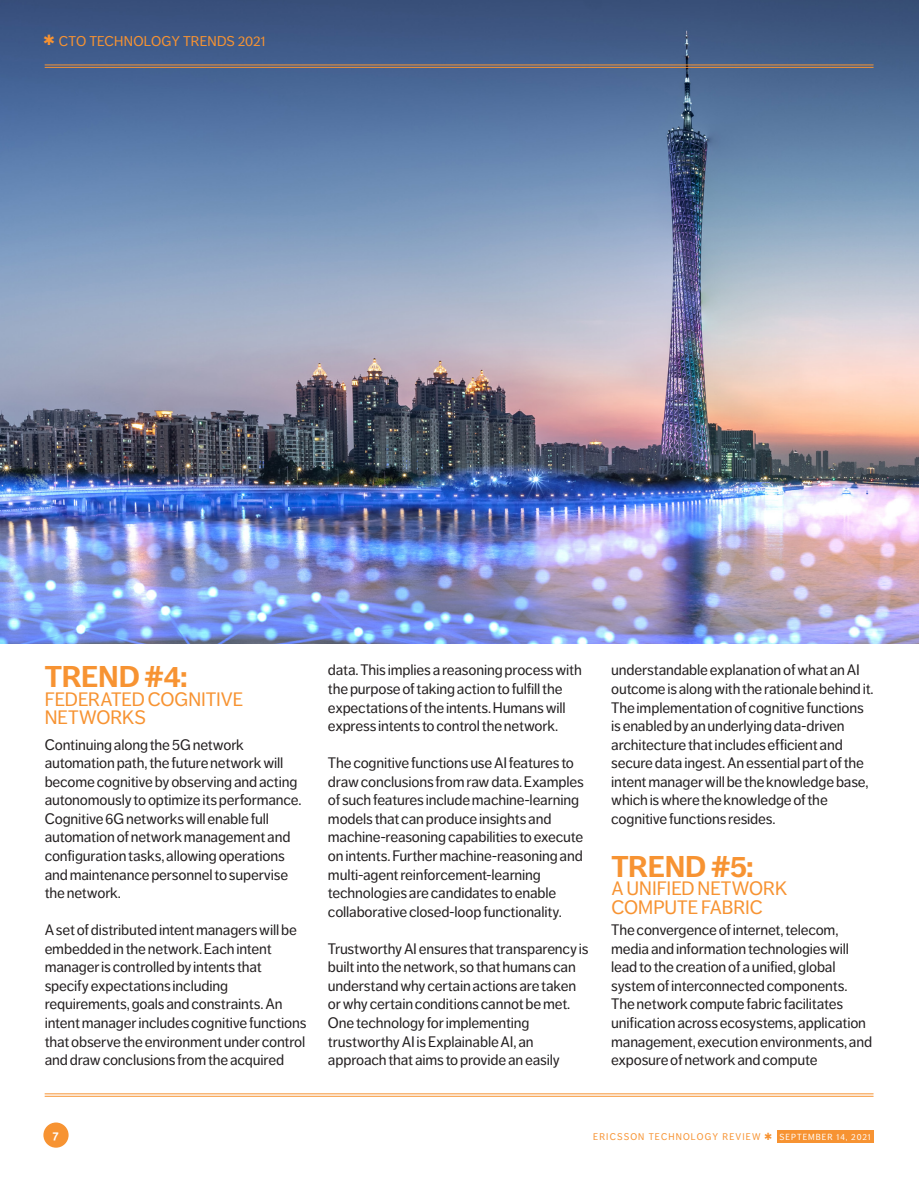
<style>
.page{position:relative;width:919px;height:1191px;background:#fff}
.page>*{position:absolute;margin:0;border:0;box-sizing:border-box;transform-origin:0 0}
.TechTrend_2018_-_Rub{font:700 29.75px "Dagny OT";letter-spacing:-.01em;color:#f79332}
.TechTrend_2018_-_Rub-2{font:19.25px/18.6px "Dagny OT";letter-spacing:-.005em;color:#f79332}
.TechTrend_2018_-_Brö{font:15.05px/18.6px "Dagny OT";letter-spacing:-.01em;color:#231f20}
.t1{font:14px "Dagny OT";letter-spacing:.01em;color:#f79332}
.t2{font:700 11.9px "Dagny OT";color:#fff;scale:.96 1}
.t3{font:9.62px "Dagny OT";letter-spacing:.12em;color:#f79332;scale:.96 1}
.s1{font-size:8.75px;color:#fff}
</style>
<div class="page">
<img style="left:0;top:0;width:918px;height:643px">
<div style="left:43px;top:1122px;width:26px;height:25px;background:#f79332;border-radius:50%"></div>
<div style="left:777px;top:1130px;width:96px;height:13px;background:#f79332"></div>
<hr style="left:45px;top:64px;width:828px;height:1px;background:#f79332">
<hr style="left:45px;top:67px;width:828px;height:1px;background:#f79332">
<hr style="left:45px;top:1093px;width:828px;height:1px;background:#f79332">
<hr style="left:45px;top:1095px;width:828px;height:1px;background:#f79332">
<p class="t1" style="left:43px;top:33px;width:223px">✱ CTO TECHNOLOGY TRENDS 2021</p>
<p class="TechTrend_2018_-_Rub" style="left:45px;top:659px;width:144px">TREND #4:</p>
<p class="TechTrend_2018_-_Rub-2" style="left:45px;top:689px;width:200px">FEDERATED COGNITIVE<br>NETWORKS</p>
<p class="TechTrend_2018_-_Brö" style="left:45px;top:735px;width:258px">Continuing along the 5G network automation path, the future network will become cognitive by observing and acting autonomously to optimize its performance.<br>Cognitive 6G networks will enable full automation of network management and configuration tasks, allowing operations and maintenance personnel to supervise the network.</p>
<p class="TechTrend_2018_-_Brö" style="left:45px;top:920px;width:263px">A set of distributed intent managers will be embedded in the network. Each intent manager is controlled by intents that specify expectations including requirements, goals and constraints. An intent manager includes cognitive functions that observe the environment under control and draw conclusions from the acquired</p>
<p class="TechTrend_2018_-_Brö" style="left:328px;top:661px;width:255px">data. This implies a reasoning process with the purpose of taking action to fulfill the expectations of the intents. Humans will express intents to control the network.</p>
<p class="TechTrend_2018_-_Brö" style="left:328px;top:754px;width:257px">The cognitive functions use AI features to draw conclusions from raw data. Examples of such features include machine-learning models that can produce insights and machine-reasoning capabilities to execute on intents. Further machine-reasoning and multi-agent reinforcement-learning technologies are candidates to enable collaborative closed-loop functionality.</p>
<p class="TechTrend_2018_-_Brö" style="left:328px;top:939px;width:262px">Trustworthy AI ensures that transparency is built into the network, so that humans can understand why certain actions are taken or why certain conditions cannot be met.<br>One technology for implementing trustworthy AI is Explainable AI, an approach that aims to provide an easily</p>
<p class="TechTrend_2018_-_Brö" style="left:611px;top:661px;width:264px">understandable explanation of what an AI outcome is along with the rationale behind it.</p>
<p class="TechTrend_2018_-_Brö" style="left:611px;top:698px;width:259px">The implementation of cognitive functions is enabled by an underlying data-driven architecture that includes efficient and secure data ingest. An essential part of the intent manager will be the knowledge base, which is where the knowledge of the cognitive functions resides.</p>
<p class="TechTrend_2018_-_Rub" style="left:611px;top:849px;width:144px">TREND #5:</p>
<p class="TechTrend_2018_-_Rub-2" style="left:611px;top:879px;width:177px">A UNIFIED NETWORK<br>COMPUTE FABRIC</p>
<p class="TechTrend_2018_-_Brö" style="left:611px;top:920px;width:262px">The convergence of internet, telecom, media and information technologies will lead to the creation of a unified, global system of interconnected components.<br>The network compute fabric facilitates unification across ecosystems, application management, execution environments, and exposure of network and compute</p>
<p class="t2" style="left:53px;top:1127px;width:8px">7</p>
<p class="t3" style="left:593px;top:1131px;width:290px">ERICSSON TECHNOLOGY REVIEW ✱ <span class="s1">SEPTEMBER 14, 2021</span></p>
</div>
